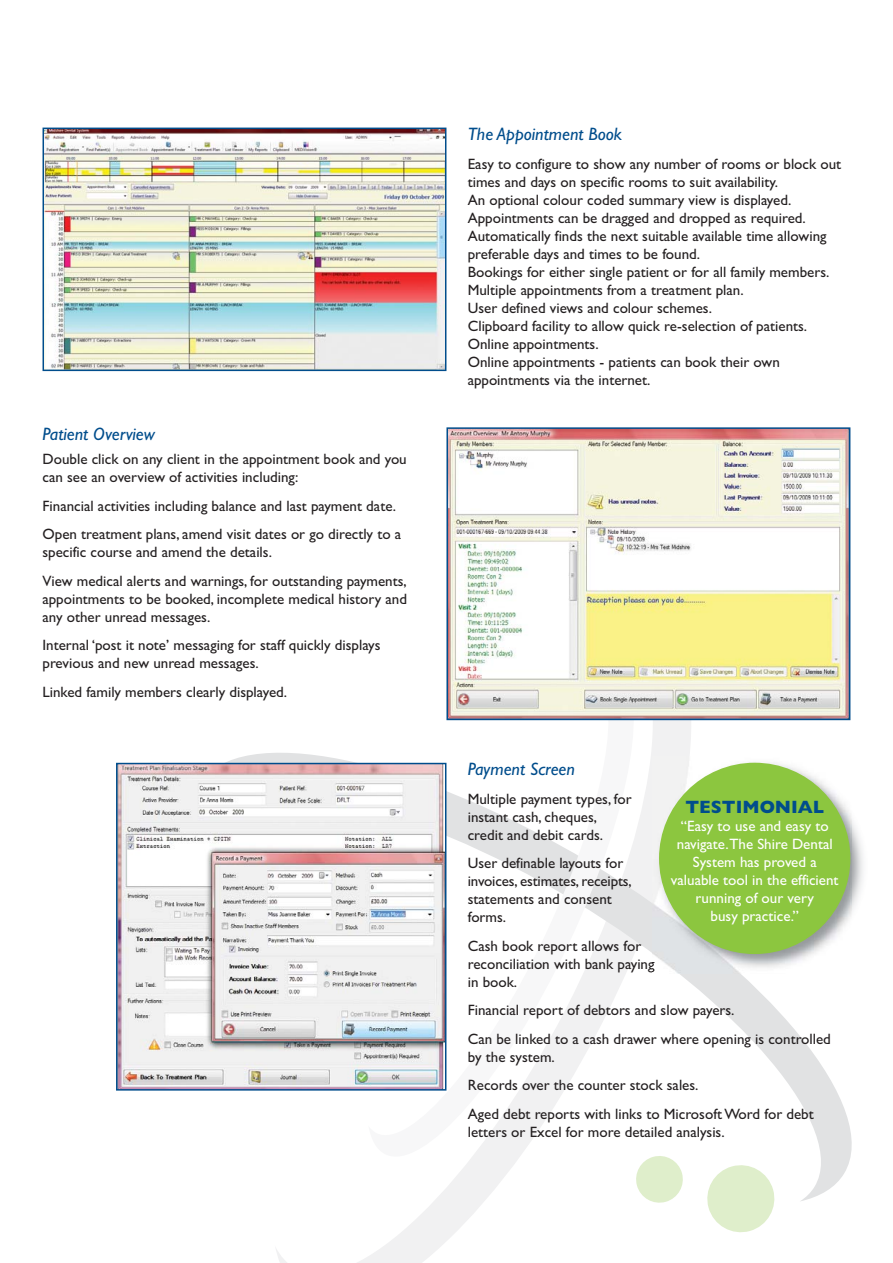
<style>
.page{position:relative;width:893px;height:1263px;background:#fff}
.page>*{position:absolute;margin:0;border:0;box-sizing:border-box;transform-origin:0 0}
.t1{font:italic 18px "Gill Sans";color:#004d8c}
.t2{font:700 18px "Gill Sans";color:#004d8c}
.t3{font:15px/18px "Gill Sans";color:#231f20}
.t4{font:15px/18px "Gill Sans";color:#fff;text-align:center}
</style>
<div class="page">
<svg style="left:276px;top:720px;width:444px;height:543px"></svg>
<svg style="left:192px;top:721px;width:660px;height:480px"></svg>
<svg style="left:704px;top:1161px;width:74px;height:75px"></svg>
<svg style="left:633px;top:1153px;width:52px;height:52px"></svg>
<svg style="left:368px;top:720px;width:285px;height:452px"></svg>
<img style="left:46px;top:131px;width:397px;height:237px">
<div style="left:43px;top:128px;width:403px;height:243px;border:2px solid #004d8c"></div>
<img style="left:449px;top:430px;width:398px;height:287px">
<div style="left:446px;top:427px;width:404px;height:293px;border:2px solid #004d8c"></div>
<img style="left:119px;top:766px;width:324px;height:321px">
<div style="left:116px;top:763px;width:330px;height:327px;border:2px solid #004d8c"></div>
<img style="left:652px;top:756px;width:211px;height:217px">
<div style="left:659px;top:763px;width:191px;height:191px;background:#8cc63f;border-radius:50%"></div>
<p class="t1" style="left:43px;top:427px;width:114px">Patient Overview</p>
<p class="t3" style="left:43px;top:452px;width:366px">Double click on any client in the appointment book and you can see an overview of activities including:</p>
<p class="t3" style="left:43px;top:493px;width:360px;line-height:28.5px">Financial activities including balance and last payment date.<br>Open treatment plans, amend visit dates or go directly to a</p>
<p class="t3" style="left:43px;top:539px;width:366px;line-height:28.5px">specific course and amend the details.<br>View medical alerts and warnings, for outstanding payments,</p>
<p class="t3" style="left:43px;top:591px;width:366px">appointments to be booked, incomplete medical history and any other unread messages.</p>
<p class="t3" style="left:43px;top:638px;width:339px">Internal ‘post it note’ messaging for staff quickly displays previous and new unread messages.</p>
<p class="t3" style="left:43px;top:684px;width:246px">Linked family members clearly displayed.</p>
<p class="t1" style="left:468px;top:128px;width:156px">The Appointment Book</p>
<p class="t3" style="left:468px;top:156px;width:375px">Easy to configure to show any number of rooms or block out times and days on specific rooms to suit availability.<br>An optional colour coded summary view is displayed.<br>Appointments can be dragged and dropped as required.<br>Automatically finds the next suitable available time allowing preferable days and times to be found.<br>Bookings for either single patient or for all family members.<br>Multiple appointments from a treatment plan.<br>User defined views and colour schemes.<br>Clipboard facility to allow quick re-selection of patients.<br>Online appointments.<br>Online appointments - patients can book their own appointments via the internet.</p>
<p class="t1" style="left:468px;top:763px;width:109px">Payment Screen</p>
<p class="t3" style="left:468px;top:791px;width:166px">Multiple payment types, for instant cash, cheques, credit and debit cards.</p>
<p class="t3" style="left:468px;top:856px;width:166px">User definable layouts for invoices, estimates, receipts, statements and consent forms.</p>
<p class="t3" style="left:468px;top:938px;width:188px">Cash book report allows for reconciliation with bank paying in book.</p>
<p class="t3" style="left:468px;top:997px;width:365px;line-height:28.5px">Financial report of debtors and slow payers.<br>Can be linked to a cash drawer where opening is controlled</p>
<p class="t3" style="left:468px;top:1044px;width:348px;line-height:28.5px">by the system.<br>Records over the counter stock sales.<br>Aged debt reports with links to Microsoft Word for debt</p>
<p class="t3" style="left:468px;top:1124px;width:258px">letters or Excel for more detailed analysis.</p>
<p class="t2" style="left:685px;top:801px;width:140px">TESTIMONIAL</p>
<p class="t4" style="left:671px;top:819px;width:169px">“Easy to use and easy to navigate.The Shire Dental<br>System has proved a valuable tool in the efficient running of our very<br>busy practice.”</p>
</div>
